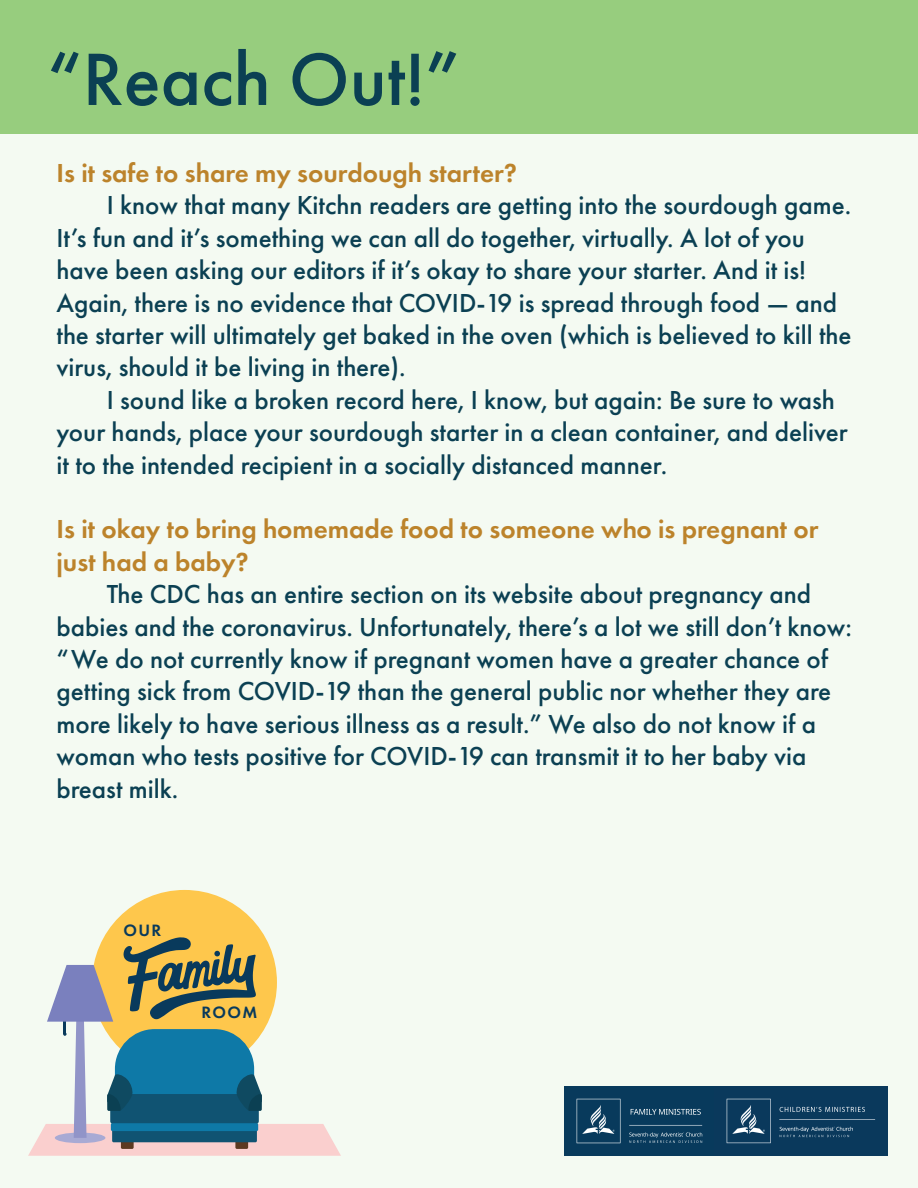
<style>
.page{position:relative;width:918px;height:1188px;background:#fff}
.page>*{position:absolute;margin:0;border:0;box-sizing:border-box;transform-origin:0 0}
.t1{font:500 76.8px "Futura PT";color:#0b4053}
.t2{font:500 27px/32.4px "Futura PT";color:#0b4053}
.t3{font:600 27px/32.4px "Futura PT";color:#bc832b}
.t4{font:600 17.1px "Futura PT";letter-spacing:.08em;color:#093a5c}
</style>
<div class="page">
<div style="left:0;top:133px;width:918px;height:1055px;background:#f4faf2"></div>
<div style="left:92px;top:890px;width:185px;height:185px;background:#fec74c;border-radius:50%"></div>
<svg style="left:28px;top:937px;width:313px;height:219px"></svg>
<div style="left:111px;top:1123px;width:147px;height:8px;background:#0e79a7;border-radius:2px"></div>
<img style="left:564px;top:1087px;width:323px;height:69px">
<div style="left:0;top:0;width:918px;height:133px;background:#97cd7e"></div>
<h1 class="t1" style="left:47px;top:33px;width:415px">“Reach Out!”</h1>
<p class="t3" style="left:57px;top:156px;width:462px">Is it safe to share my sourdough starter?</p>
<p class="t2" style="left:57px;top:189px;width:796px;text-indent:50px">I know that many Kitchn readers are getting into the sourdough game.<br>It’s fun and it’s something we can all do together, virtually. A lot of you have been asking our editors if it’s okay to share your starter. And it is!<br>Again, there is no evidence that COVID-19 is spread through food — and the starter will ultimately get baked in the oven (which is believed to kill the virus, should it be living in there).</p>
<p class="t2" style="left:57px;top:384px;width:793px;text-indent:50px">I sound like a broken record here, I know, but again: Be sure to wash your hands, place your sourdough starter in a clean container, and deliver it to the intended recipient in a socially distanced manner.</p>
<p class="t3" style="left:57px;top:513px;width:764px">Is it okay to bring homemade food to someone who is pregnant or just had a baby?</p>
<p class="t2" style="left:57px;top:578px;width:797px;text-indent:50px">The CDC has an entire section on its website about pregnancy and babies and the coronavirus. Unfortunately, there’s a lot we still don’t know: “We do not currently know if pregnant women have a greater chance of getting sick from COVID-19 than the general public nor whether they are more likely to have serious illness as a result.” We also do not know if a woman who tests positive for COVID-19 can transmit it to her baby via breast milk.</p>
<p class="t4" style="left:124px;top:920px;width:39px">OUR</p>
<p class="t4" style="left:201px;top:1002px;width:57px">ROOM</p>
</div>
